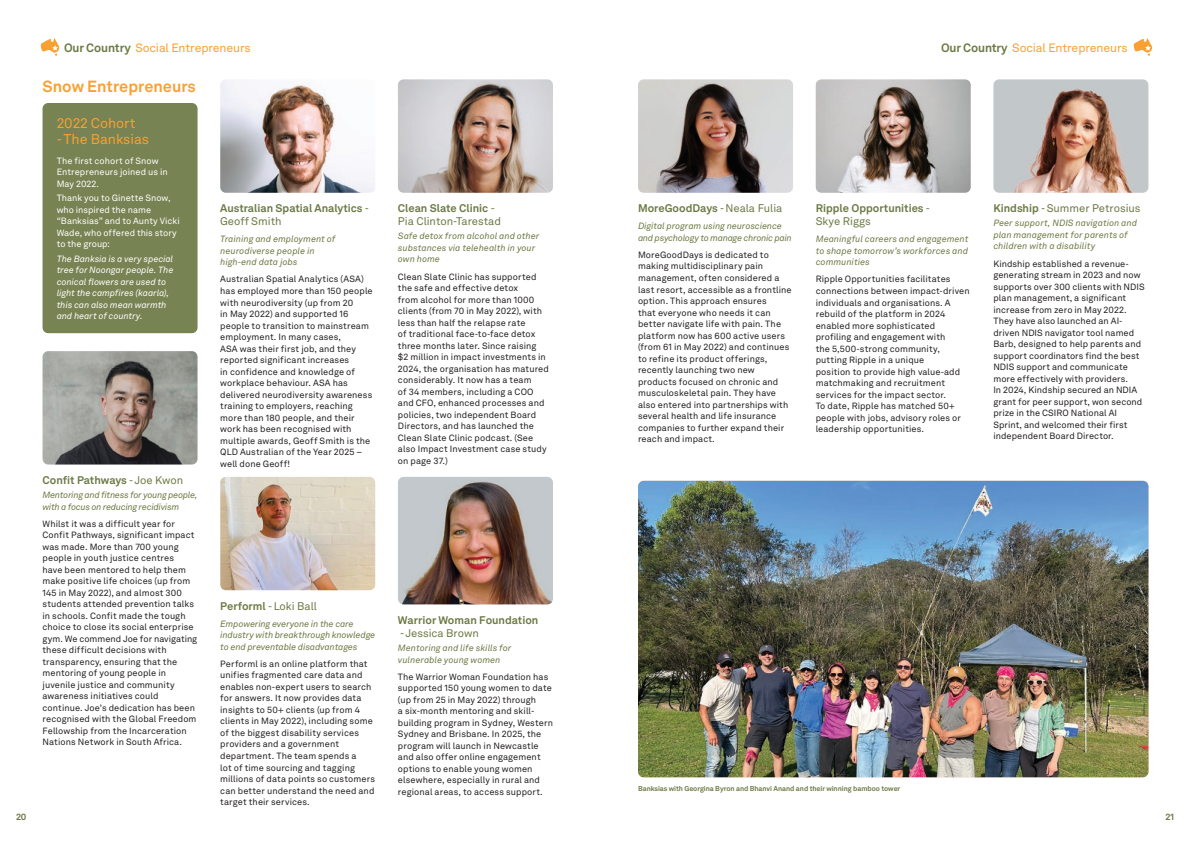
<style>
.page{position:relative;width:1191px;height:842px;background:#fff}
.page>*{position:absolute;margin:0;border:0;box-sizing:border-box;transform-origin:0 0}
.t1{font:700 16px "Akkurat LL";color:#f9a032}
.t2{font:14px "Akkurat LL";letter-spacing:-.005em;color:#f9a032}
.t3{font:12px "Akkurat LL";letter-spacing:-.01em;color:#f9a032}
.t4{font:700 11px/13px "Akkurat LL";color:#6c7943}
.t5{font:11px/13px "Akkurat LL";color:#6c7943}
.t6{font:9px/11.5px "Akkurat LL";letter-spacing:.01em;color:#231f20}
.t7{font:italic 9px/11.5px "Akkurat LL";letter-spacing:.005em;color:#6c7943}
.t8{font:9px/11.5px "Akkurat LL";color:#fff}
.t9{font:italic 9px/11.5px "Akkurat LL";color:#fff}
.t10{font:italic 9px/11.5px "Akkurat LL";letter-spacing:-.02em;color:#6c7943}
.t11{font:700 9px "Akkurat LL";color:#6c7943}
.t12{font:700 7px "Akkurat LL";letter-spacing:-.005em;color:#6c7943}
.s1{font-weight:700;color:#6c7943}
.s2{font-weight:400}
.s3{font-weight:700}
</style>
<div class="page">
<img style="left:41px;top:38px;width:18px;height:18px">
<img style="left:220px;top:80px;width:155px;height:113px">
<img style="left:993px;top:79px;width:155px;height:114px">
<img style="left:638px;top:79px;width:155px;height:114px">
<img style="left:398px;top:79px;width:155px;height:114px">
<img style="left:43px;top:351px;width:154px;height:113px">
<img style="left:220px;top:477px;width:155px;height:113px">
<img style="left:815px;top:79px;width:155px;height:114px">
<img style="left:398px;top:477px;width:155px;height:127px">
<img style="left:638px;top:481px;width:510px;height:296px">
<div style="left:43px;top:103px;width:154px;height:230px;background:#778352;border-radius:6px"></div>
<img style="left:1133px;top:38px;width:19px;height:18px">
<h3 class="t3" style="left:64px;top:39px;width:188px"><span class="s1">Our Country</span> Social Entrepreneurs</h3>
<h1 class="t1" style="left:43px;top:74px;width:155px">Snow Entrepreneurs</h1>
<h2 class="t2" style="left:57px;top:112px;width:80px">2022 Cohort</h2>
<h2 class="t2" style="left:57px;top:128px;width:94px">- The Banksias</h2>
<p class="t8" style="left:57px;top:154px;width:112px">The first cohort of Snow<br>Entrepreneurs joined us in<br>May 2022.</p>
<p class="t8" style="left:57px;top:192px;width:125px">Thank you to Ginette Snow, who inspired the name “Banksias” and to Aunty Vicki<br>Wade, who offered this story to the group:</p>
<p class="t9" style="left:57px;top:252px;width:118px">The Banksia is a very special tree for Noongar people. The conical flowers are used to light the campfires (kaarla), this can also mean warmth and heart of country.</p>
<p class="t4" style="left:43px;top:473px;width:142px">Confit Pathways <span class="s2">- Joe Kwon</span></p>
<p class="t10" style="left:43px;top:489px;width:156px">Mentoring and fitness for young people, with a focus on reducing recidivism</p>
<p class="t6" style="left:43px;top:518px;width:156px">Whilst it was a difficult year for Confit Pathways, significant impact was made. More than 700 young people in youth justice centres<br>have been mentored to help them make positive life choices (up from 145 in May 2022), and almost 300 students attended prevention talks in schools. Confit made the tough choice to close its social enterprise gym. We commend Joe for navigating these difficult decisions with transparency, ensuring that the mentoring of young people in juvenile justice and community awareness initiatives could continue. Joe's dedication has been recognised with the Global Freedom Fellowship from the Incarceration Nations Network in South Africa.</p>
<p class="t4" style="left:220px;top:201px;width:150px">Australian Spatial Analytics <span class="s2">-<br>Geoff Smith</span></p>
<p class="t7" style="left:220px;top:233px;width:117px">Training and employment of neurodiverse people in high-end data jobs</p>
<p class="t6" style="left:220px;top:273px;width:154px">Australian Spatial Analytics (ASA) has employed more than 150 people with neurodiversity (up from 20<br>in May 2022) and supported 16 people to transition to mainstream employment. In many cases,<br>ASA was their first job, and they reported significant increases<br>in confidence and knowledge of workplace behaviour. ASA has delivered neurodiversity awareness training to employers, reaching more than 180 people, and their work has been recognised with multiple awards, Geoff Smith is the<br>QLD Australian of the Year 2025 – well done Geoff!</p>
<p class="t5" style="left:220px;top:599px;width:98px"><span class="s3">Performl</span> - Loki Ball</p>
<p class="t7" style="left:220px;top:617px;width:156px">Empowering everyone in the care industry with breakthrough knowledge to end preventable disadvantages</p>
<p class="t6" style="left:220px;top:658px;width:156px">Performl is an online platform that unifies fragmented care data and enables non-expert users to search for answers. It now provides data insights to 50+ clients (up from 4 clients in May 2022), including some of the biggest disability services providers and a government department. The team spends a<br>lot of time sourcing and tagging millions of data points so customers can better understand the need and target their services.</p>
<p class="t5" style="left:398px;top:201px;width:105px"><span class="s3">Clean Slate Clinic</span> -<br>Pia Clinton-Tarestad</p>
<p class="t7" style="left:398px;top:230px;width:143px">Safe detox from alcohol and other substances via telehealth in your own home</p>
<p class="t6" style="left:398px;top:270px;width:152px">Clean Slate Clinic has supported the safe and effective detox<br>from alcohol for more than 1000 clients (from 70 in May 2022), with less than half the relapse rate<br>of traditional face-to-face detox three months later. Since raising $2 million in impact investments in<br>2024, the organisation has matured considerably. It now has a team<br>of 34 members, including a COO and CFO, enhanced processes and policies, two independent Board<br>Directors, and has launched the<br>Clean Slate Clinic podcast. (See also Impact Investment case study on page 37.)</p>
<p class="t4" style="left:398px;top:613px;width:142px">Warrior Woman Foundation</p>
<p class="t5" style="left:400px;top:626px;width:80px">- Jessica Brown</p>
<p class="t7" style="left:398px;top:642px;width:115px">Mentoring and life skills for vulnerable young women</p>
<p class="t6" style="left:398px;top:670px;width:156px">The Warrior Woman Foundation has supported 150 young women to date (up from 25 in May 2022) through<br>a six-month mentoring and skill&shy;building program in Sydney, Western Sydney and Brisbane. In 2025, the program will launch in Newcastle and also offer online engagement options to enable young women elsewhere, especially in rural and regional areas, to access support.</p>
<h3 class="t3" style="left:941px;top:39px;width:188px"><span class="s1">Our Country</span> Social Entrepreneurs</h3>
<p class="t4" style="left:638px;top:201px;width:146px">MoreGoodDays <span class="s2">- Neala Fulia</span></p>
<p class="t7" style="left:638px;top:220px;width:155px">Digital program using neuroscience and psychology to manage chronic pain</p>
<p class="t6" style="left:638px;top:249px;width:155px">MoreGoodDays is dedicated to making multidisciplinary pain management, often considered a last resort, accessible as a frontline option. This approach ensures<br>that everyone who needs it can better navigate life with pain. The platform now has 600 active users (from 61 in May 2022) and continues to refine its product offerings, recently launching two new products focused on chronic and musculoskeletal pain. They have also entered into partnerships with several health and life insurance companies to further expand their reach and impact.</p>
<p class="t4" style="left:815px;top:201px;width:116px">Ripple Opportunities <span class="s2">-<br>Skye Riggs</span></p>
<p class="t7" style="left:815px;top:233px;width:154px;text-align:justify">Meaningful careers and engagement to shape tomorrow’s workforces and communities</p>
<p class="t6" style="left:815px;top:273px;width:155px">Ripple Opportunities facilitates connections between impact-driven individuals and organisations. A rebuild of the platform in 2024 enabled more sophisticated profiling and engagement with<br>the 5,500-strong community, putting Ripple in a unique<br>position to provide high value-add matchmaking and recruitment services for the impact sector.<br>To date, Ripple has matched 50+ people with jobs, advisory roles or leadership opportunities.</p>
<p class="t5" style="left:993px;top:201px;width:149px"><span class="s3">Kindship</span> - Summer Petrosius</p>
<p class="t7" style="left:993px;top:217px;width:145px">Peer support, NDIS navigation and plan management for parents of children with a disability</p>
<p class="t6" style="left:993px;top:257px;width:153px">Kindship established a revenue&shy;generating stream in 2023 and now supports over 300 clients with NDIS plan management, a significant increase from zero in May 2022.<br>They have also launched an AI&shy;driven NDIS navigator tool named<br>Barb, designed to help parents and support coordinators find the best<br>NDIS support and communicate more effectively with providers.<br>In 2024, Kindship secured an NDIA grant for peer support, won second prize in the CSIRO National AI<br>Sprint, and welcomed their first independent Board Director.</p>
<p class="t12" style="left:638px;top:783px;width:264px">Banksias with Georgina Byron and Bhanvi Anand and their winning bamboo tower</p>
<p class="t11" style="left:16px;top:810px;width:12px">20</p>
<p class="t11" style="left:1165px;top:810px;width:10px">21</p>
</div>
